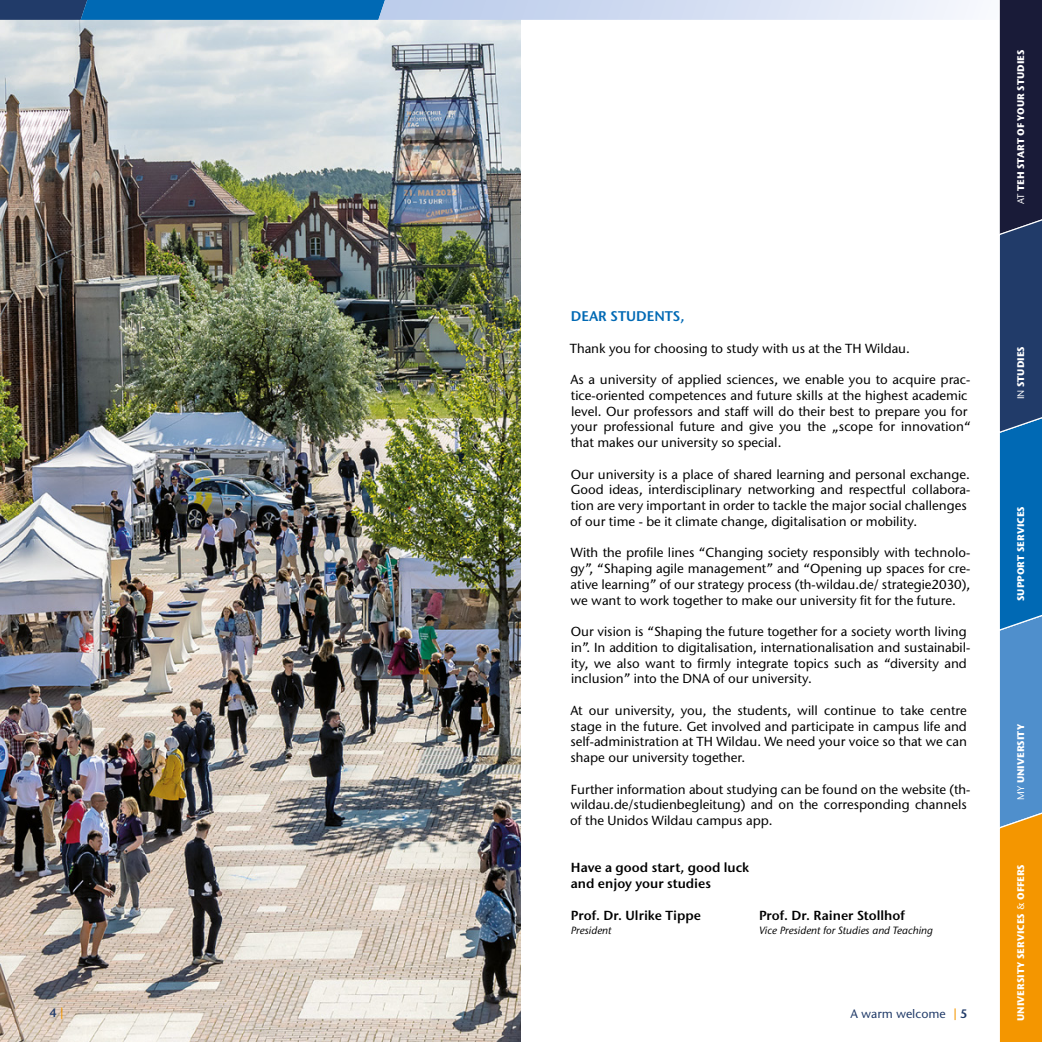
<style>
.page{position:relative;width:1042px;height:1042px;background:#fff}
.page>*{position:absolute;margin:0;border:0;box-sizing:border-box;transform-origin:0 0}
.Überschrift_Aufzählung{font:600 14px "Stone Sans ITC Pro";color:#0069b4}
.Fließtext{font:500 13.12px/15.8px "Stone Sans ITC Pro";color:#000}
.Fließtext-2{font:600 13.12px "Stone Sans ITC Pro";color:#000}
.t1{font:500 12.25px "Stone Sans ITC Pro";color:#213b69}
.t2{font:600 12.25px "Stone Sans ITC Pro";color:#213b69}
.t3{font:600 12.25px "Stone Sans ITC Pro";color:#f49600}
.Fließtext-3{font:italic 500 10.5px "Stone Sans ITC Pro";color:#000}
.t4{font:700 9.62px "Stone Sans ITC Pro";color:#fff}
.s1{color:#f49600}
.s2{color:#213b69}
.s3{font-weight:500}
</style>
<div class="page">
<img style="left:0;top:0;width:1042px;height:1042px">
<p class="Überschrift_Aufzählung" style="left:571px;top:307px;width:115px">DEAR STUDENTS,</p>
<p class="Fließtext" style="left:570px;top:340px;width:342px">Thank you for choosing to study with us at the TH Wildau.</p>
<p class="Fließtext" style="left:570px;top:371px;width:402px">As a university of applied sciences, we enable you to acquire prac&shy;tice-oriented competences and future skills at the highest academic level. Our professors and staff will do their best to prepare you for your professional future and give you the „scope for innovation“ that makes our university so special.</p>
<p class="Fließtext" style="left:570px;top:466px;width:401px">Our university is a place of shared learning and personal exchange.<br>Good ideas, interdisciplinary networking and respectful collabora&shy;tion are very important in order to tackle the major social challenges of our time - be it climate change, digitalisation or mobility.</p>
<p class="Fließtext" style="left:570px;top:545px;width:401px;text-align:justify">With the profile lines “Changing society responsibly with technolo&shy;gy”, “Shaping agile management” and “Opening up spaces for cre&shy;ative learning” of our strategy process (th-wildau.de/ strategie2030), we want to work together to make our university fit for the future.</p>
<p class="Fließtext" style="left:571px;top:623px;width:401px">Our vision is “Shaping the future together for a society worth living in”. In addition to digitalisation, internationalisation and sustainabil&shy;ity, we also want to firmly integrate topics such as “diversity and inclusion” into the DNA of our university.</p>
<p class="Fließtext" style="left:570px;top:702px;width:398px;text-align:justify">At our university, you, the students, will continue to take centre stage in the future. Get involved and participate in campus life and self-administration at TH Wildau. We need your voice so that we can shape our university together.</p>
<p class="Fließtext" style="left:570px;top:781px;width:401px">Further information about studying can be found on the website (th&shy;wildau.de/studienbegleitung) and on the corresponding channels of the Unidos Wildau campus app.</p>
<p class="Fließtext-2" style="left:571px;top:859px;width:180px">Have a good start, good luck</p>
<p class="Fließtext-2" style="left:571px;top:875px;width:142px">and enjoy your studies</p>
<p class="Fließtext-2" style="left:571px;top:907px;width:132px">Prof. Dr. Ulrike Tippe</p>
<p class="Fließtext-2" style="left:759px;top:907px;width:147px">Prof. Dr. Rainer Stollhof</p>
<p class="Fließtext-3" style="left:571px;top:923px;width:42px">President</p>
<p class="Fließtext-3" style="left:759px;top:923px;width:176px">Vice President for Studies and Teaching</p>
<p class="t2" style="left:50px;top:1005px;width:16px">4 <span class="s1">|</span></p>
<p class="t3" style="left:953px;top:1005px;width:16px">| <span class="s2">5</span></p>
<p class="t1" style="left:850px;top:1006px;width:97px">A warm welcome</p>
<p class="t4" style="left:1014px;top:204px;width:156px;rotate:-90deg"><span class="s3">AT</span> TEH START OF YOUR STUDIES</p>
<p class="t4" style="left:1014px;top:399px;width:55px;rotate:-90deg"><span class="s3">IN</span> STUDIES</p>
<p class="t4" style="left:1014px;top:601px;width:96px;rotate:-90deg">SUPPORT SERVICES</p>
<p class="t4" style="left:1014px;top:800px;width:77px;rotate:-90deg"><span class="s3">MY</span> UNIVERSITY</p>
<p class="t4" style="left:1014px;top:1021px;width:158px;rotate:-90deg">UNIVERSITY SERVICES <span class="s3">&amp;</span> OFFERS</p>
</div>
